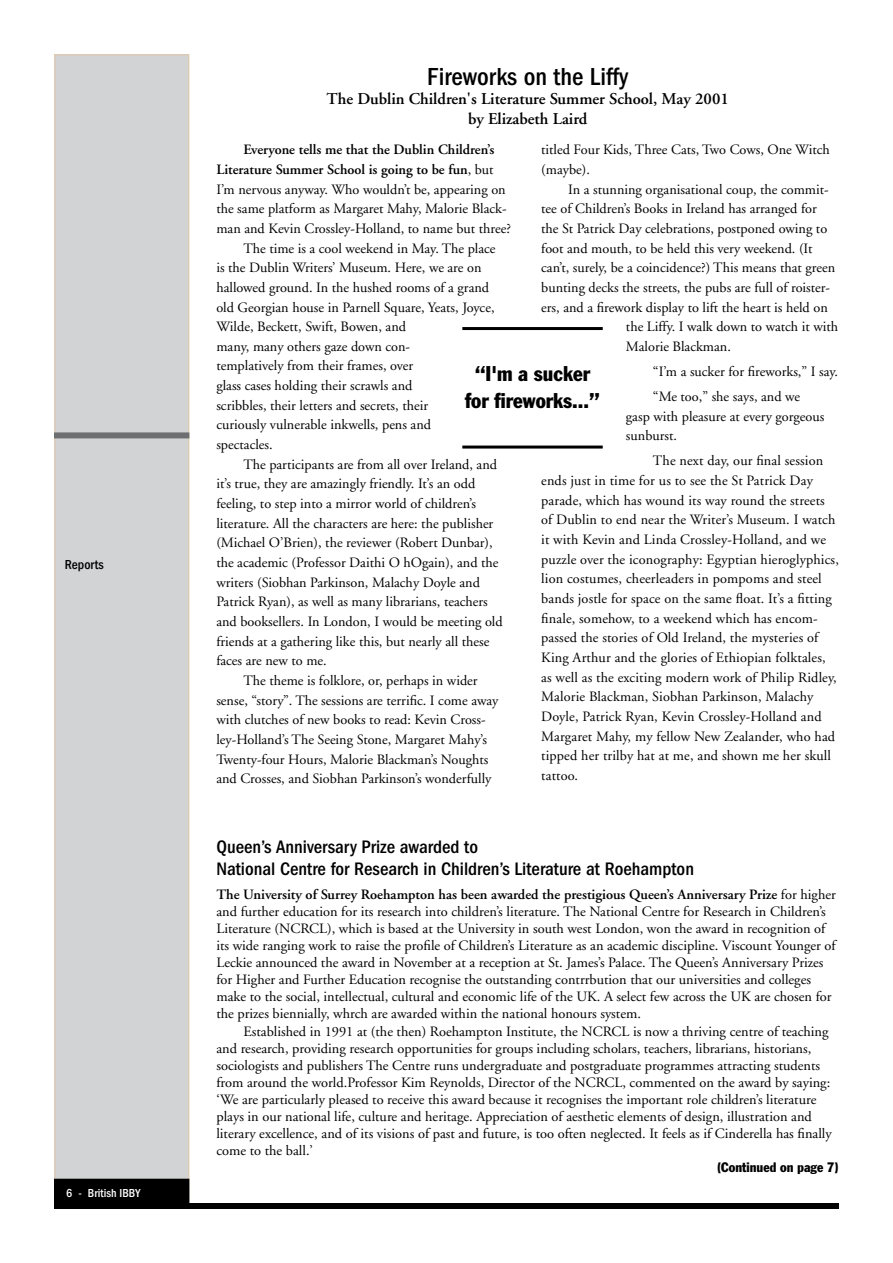
<style>
.page{position:relative;width:893px;height:1263px;background:#fff}
.page>*{position:absolute;margin:0;border:0;box-sizing:border-box;transform-origin:0 0}
.t1{font:500 condensed 25.5px "Franklin Gothic";color:#000}
.t2{font:condensed 21px/26.7px "Franklin Gothic";color:#000;text-align:center}
.t3{font:500 condensed 18.75px/22.5px "Franklin Gothic";color:#000}
.t4{font:600 16.5px/19.8px "Adobe Garamond";color:#000;text-align:center}
.t5{font:14.25px/19.6px "Adobe Garamond";color:#000}
.t6{font:600 14.25px "Adobe Garamond";color:#000}
.t7{font:condensed 13.5px "Franklin Gothic";color:#000}
.t8{font:500 condensed 13.5px "Franklin Gothic";color:#000}
.t9{font:500 condensed 12px "Franklin Gothic";color:#fff}
.s1{font-weight:400}
.s2{font-weight:600}
</style>
<div class="page">
<div style="left:55px;top:55px;width:134px;height:1149px;background:#d1d3d4"></div>
<div style="left:54px;top:54px;width:135px;height:1151px;border:2px solid #dccbb5"></div>
<div style="left:54px;top:1203px;width:785px;height:6px;background:#000"></div>
<hr style="left:462px;top:446px;width:141px;height:2px;background:#000">
<hr style="left:462px;top:327px;width:141px;height:3px;background:#000">
<div style="left:55px;top:1179px;width:134px;height:26px;background:#000"></div>
<div style="left:54px;top:432px;width:135px;height:6px;background:#6d6f71"></div>
<p class="t8" style="left:65px;top:557px;width:41px">Reports</p>
<p class="t9" style="left:66px;top:1186px;width:76px">6 - British IBBY</p>
<h1 class="t1" style="left:427px;top:62px;width:202px">Fireworks on the Liffy</h1>
<p class="t4" style="left:327px;top:90px;width:404px">The Dublin Children's Literature Summer School, May 2001 by Elizabeth Laird</p>
<p class="t6" style="left:243px;top:142px;width:252px">Everyone tells me that the Dublin Children’s</p>
<p class="t6" style="left:216px;top:162px;width:279px">Literature Summer School is going to be fun<span class="s1">, but</span></p>
<p class="t5" style="left:216px;top:180px;width:291px">I’m nervous anyway. Who wouldn’t be, appearing on</p>
<p class="t5" style="left:216px;top:199px;width:292px">the same platform as Margaret Mahy, Malorie Black-</p>
<p class="t5" style="left:216px;top:219px;width:296px">man and Kevin Crossley-Holland, to name but three?</p>
<p class="t5" style="left:243px;top:239px;width:254px">The time is a cool weekend in May. The place</p>
<p class="t5" style="left:216px;top:258px;width:267px">is the Dublin Writers’ Museum. Here, we are on</p>
<p class="t5" style="left:216px;top:278px;width:274px">hallowed ground. In the hushed rooms of a grand</p>
<p class="t5" style="left:216px;top:298px;width:280px">old Georgian house in Parnell Square, Yeats, Joyce,</p>
<p class="t5" style="left:216px;top:317px;width:191px">Wilde, Beckett, Swift, Bowen, and</p>
<p class="t5" style="left:216px;top:337px;width:195px">many, many others gaze down con-</p>
<p class="t5" style="left:216px;top:356px;width:198px">templatively from their frames, over</p>
<p class="t5" style="left:216px;top:376px;width:198px">glass cases holding their scrawls and</p>
<p class="t5" style="left:216px;top:396px;width:213px">scribbles, their letters and secrets, their</p>
<p class="t5" style="left:216px;top:415px;width:216px">curiously vulnerable inkwells, pens and</p>
<p class="t5" style="left:216px;top:435px;width:58px">spectacles.</p>
<p class="t5" style="left:243px;top:455px;width:255px">The participants are from all over Ireland, and</p>
<p class="t5" style="left:216px;top:474px;width:260px">it’s true, they are amazingly friendly. It’s an odd</p>
<p class="t5" style="left:216px;top:494px;width:261px">feeling, to step into a mirror world of children’s</p>
<p class="t5" style="left:216px;top:514px;width:278px">literature. All the characters are here: the publisher</p>
<p class="t5" style="left:216px;top:533px;width:278px">(Michael O’Brien), the reviewer (Robert Dunbar),</p>
<p class="t5" style="left:216px;top:553px;width:284px">the academic (Professor Daithi O hOgain), and the</p>
<p class="t5" style="left:216px;top:573px;width:265px">writers (Siobhan Parkinson, Malachy Doyle and</p>
<p class="t5" style="left:216px;top:592px;width:273px">Patrick Ryan), as well as many librarians, teachers</p>
<p class="t5" style="left:216px;top:612px;width:288px">and booksellers. In London, I would be meeting old</p>
<p class="t5" style="left:216px;top:632px;width:274px">friends at a gathering like this, but nearly all these</p>
<p class="t5" style="left:216px;top:651px;width:112px">faces are new to me.</p>
<p class="t5" style="left:243px;top:671px;width:236px">The theme is folklore, or, perhaps in wider</p>
<p class="t5" style="left:216px;top:691px;width:284px">sense, “story”. The sessions are terrific. I come away</p>
<p class="t5" style="left:216px;top:710px;width:271px">with clutches of new books to read: Kevin Cross-</p>
<p class="t5" style="left:216px;top:730px;width:272px">ley-Holland’s The Seeing Stone, Margaret Mahy’s</p>
<p class="t5" style="left:216px;top:749px;width:274px">Twenty-four Hours, Malorie Blackman’s Noughts</p>
<p class="t5" style="left:216px;top:769px;width:277px">and Crosses, and Siobhan Parkinson’s wonderfully</p>
<p class="t5" style="left:541px;top:140px;width:290px">titled Four Kids, Three Cats, Two Cows, One Witch (maybe).</p>
<p class="t5" style="left:568px;top:180px;width:262px">In a stunning organisational coup, the commit-</p>
<p class="t5" style="left:541px;top:199px;width:277px">tee of Children’s Books in Ireland has arranged for</p>
<p class="t5" style="left:541px;top:219px;width:287px">the St Patrick Day celebrations, postponed owing to</p>
<p class="t5" style="left:541px;top:239px;width:273px">foot and mouth, to be held this very weekend. (It</p>
<p class="t5" style="left:541px;top:258px;width:295px">can’t, surely, be a coincidence?) This means that green</p>
<p class="t5" style="left:541px;top:278px;width:290px">bunting decks the streets, the pubs are full of roister-</p>
<p class="t5" style="left:541px;top:298px;width:288px">ers, and a firework display to lift the heart is held on</p>
<p class="t5" style="left:626px;top:317px;width:214px">the Liffy. I walk down to watch it with</p>
<p class="t5" style="left:626px;top:337px;width:106px">Malorie Blackman.</p>
<p class="t5" style="left:653px;top:359px;width:187px;line-height:25px">“I’m a sucker for fireworks,” I say. “Me too,” she says, and we</p>
<p class="t5" style="left:626px;top:407px;width:200px">gasp with pleasure at every gorgeous sunburst.</p>
<p class="t5" style="left:541px;top:451px;width:299px;text-indent:112px">The next day, our final session ends just in time for us to see the St Patrick Day parade, which has wound its way round the streets of Dublin to end near the Writer’s Museum. I watch it with Kevin and Linda Crossley-Holland, and we puzzle over the iconography: Egyptian hieroglyphics, lion costumes, cheerleaders in pompoms and steel bands jostle for space on the same float. It’s a fitting finale, somehow, to a weekend which has encom&shy;passed the stories of Old Ireland, the mysteries of King Arthur and the glories of Ethiopian folktales, as well as the exciting modern work of Philip Ridley, Malorie Blackman, Siobhan Parkinson, Malachy Doyle, Patrick Ryan, Kevin Crossley-Holland and Margaret Mahy, my fellow New Zealander, who had tipped her trilby hat at me, and shown me her skull tattoo.</p>
<h2 class="t2" style="left:465px;top:361px;width:136px">“I'm a sucker for fireworks...”</h2>
<h3 class="t3" style="left:216px;top:835px;width:479px">Queen’s Anniversary Prize awarded to<br>National Centre for Research in Children’s Literature at Roehampton</h3>
<p class="t5" style="left:216px;top:886px;width:621px;line-height:17.1px"><span class="s2">The University of Surrey Roehampton has been awarded the prestigious Queen’s Anniversary Prize</span> for higher and further education for its research into children’s literature. The National Centre for Research in Children’s Literature (NCRCL), which is based at the University in south west London, won the award in recognition of its wide ranging work to raise the profile of Children’s Literature as an academic discipline. Viscount Younger of Leckie announced the award in November at a reception at St. James’s Palace. The Queen’s Anniversary Prizes for Higher and Further Education recognise the outstanding contrrbution that our universities and colleges make to the social, intellectual, cultural and economic life of the UK. A select few across the UK are chosen for the prizes biennially, whrch are awarded within the national honours system.</p>
<p class="t5" style="left:216px;top:1023px;width:617px;line-height:17.1px;text-indent:27px">Established in 1991 at (the then) Roehampton Institute, the NCRCL is now a thriving centre of teaching and research, providing research opportunities for groups including scholars, teachers, librarians, historians, sociologists and publishers The Centre runs undergraduate and postgraduate programmes attracting students from around the world.Professor Kim Reynolds, Director of the NCRCL, commented on the award by saying: ‘We are particularly pleased to receive this award because it recognises the important role children’s literature plays in our national life, culture and heritage. Appreciation of aesthetic elements of design, illustration and literary excellence, and of its visions of past and future, is too often neglected. It feels as if Cinderella has finally come to the ball.’</p>
<p class="t7" style="left:717px;top:1159px;width:124px">(Continued on page 7)</p>
</div>
